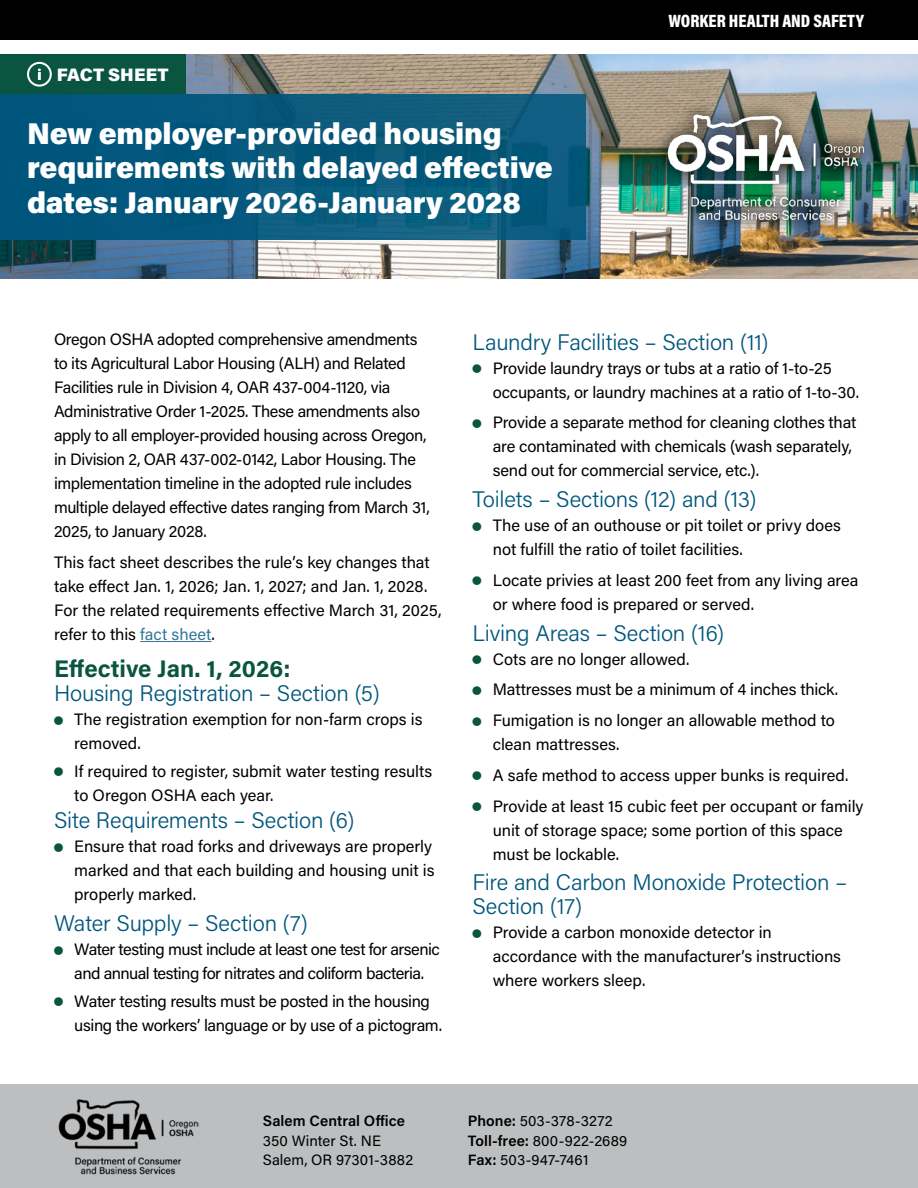
<style>
.page{position:relative;width:918px;height:1188px;background:#fff}
.page>*{position:absolute;margin:0;border:0;box-sizing:border-box;transform-origin:0 0}
.Fact_Sheet_Title{font:900 30px/34.5px "Acumin Pro";letter-spacing:-.01em;color:#fff}
.t1{font:700 24px "Acumin Pro";color:#095540}
.t2{font:300 22.5px/24px "Acumin Pro";letter-spacing:-.01em;color:#00567d}
.t3{font:900 18px "Acumin Pro Cond";color:#fff}
.t4{font:900 18px "Acumin Pro";letter-spacing:.005em;color:#fff}
.Body{font:16.5px/24px "Acumin Pro";letter-spacing:-.01em;color:#000}
.Body-2{font:16.5px/24px "Acumin Pro";letter-spacing:-.03em;color:#000}
.t5{font:15px/19.5px "Acumin Pro";letter-spacing:.01em;color:#000}
.t6{font:600 15px "Acumin Pro";letter-spacing:.005em;color:#000}
.s1{color:#337897}
.s2{font-weight:600}
</style>
<div class="page">
<hr style="left:140px;top:641px;width:72px;height:1px;background:#337897">
<img style="left:0;top:54px;width:918px;height:225px">
<div style="left:0;top:0;width:918px;height:40px;background:#000"></div>
<div style="left:0;top:54px;width:186px;height:40px;background:#095540"></div>
<svg style="left:27px;top:62px;width:25px;height:25px"></svg>
<div style="left:653px;top:100px;width:225px;height:134px;background:#000;opacity:.75"></div>
<img style="left:666px;top:112px;width:199px;height:109px">
<div style="left:0;top:1084px;width:918px;height:104px;background:#bcbec0"></div>
<img style="left:58px;top:1099px;width:140px;height:76px">
<svg style="left:0;top:94px;width:586px;height:146px;background:#07597d"></svg>
<p class="t4" style="left:57px;top:62px;width:113px">FACT SHEET</p>
<p class="Fact_Sheet_Title" style="left:27px;top:114px;width:527px">New employer-provided housing requirements with delayed effective dates: January 2026-January 2028</p>
<p class="t3" style="left:668px;top:9px;width:197px">WORKER HEALTH AND SAFETY</p>
<p class="Body" style="left:54px;top:327px;width:377px">Oregon OSHA adopted comprehensive amendments to its Agricultural Labor Housing (ALH) and Related Facilities rule in Division 4, OAR 437-004-1120, via Administrative Order 1-2025. These amendments also apply to all employer-provided housing across Oregon, in Division 2, OAR 437-002-0142, Labor Housing. The implementation timeline in the adopted rule includes multiple delayed effective dates ranging from March 31, 2025, to January 2028.</p>
<p class="Body" style="left:54px;top:549px;width:389px">This fact sheet describes the rule’s key changes that take effect Jan. 1, 2026; Jan. 1, 2027; and Jan. 1, 2028.<br>For the related requirements effective March 31, 2025, refer to this <span class="s1">fact sheet</span>.</p>
<h1 class="t1" style="left:54px;top:652px;width:238px">Effective Jan. 1, 2026:</h1>
<h2 class="t2" style="left:54px;top:681px;width:327px">Housing Registration – Section (5)</h2>
<p class="Body" style="left:74px;top:707px;width:350px">The registration exemption for non-farm crops is removed.</p>
<p class="Body" style="left:74px;top:758px;width:360px">If required to register, submit water testing results to Oregon OSHA each year.</p>
<h2 class="t2" style="left:54px;top:808px;width:302px">Site Requirements – Section (6)</h2>
<p class="Body" style="left:74px;top:834px;width:362px">Ensure that road forks and driveways are properly marked and that each building and housing unit is properly marked.</p>
<h2 class="t2" style="left:54px;top:910px;width:255px">Water Supply – Section (7)</h2>
<p class="Body-2" style="left:74px;top:937px;width:367px">Water testing must include at least one test for arsenic and annual testing for nitrates and coliform bacteria.</p>
<p class="Body" style="left:74px;top:988px;width:369px">Water testing results must be posted in the housing using the workers’ language or by use of a pictogram.</p>
<h2 class="t2" style="left:472px;top:329px;width:297px">Laundry Facilities – Section (11)</h2>
<p class="Body" style="left:493px;top:355px;width:368px">Provide laundry trays or tubs at a ratio of 1-to-25 occupants, or laundry machines at a ratio of 1-to-30.</p>
<p class="Body" style="left:493px;top:410px;width:365px">Provide a separate method for cleaning clothes that are contaminated with chemicals (wash separately, send out for commercial service, etc.).</p>
<h2 class="t2" style="left:472px;top:486px;width:285px">Toilets – Sections (12) and (13)</h2>
<p class="Body" style="left:493px;top:513px;width:350px">The use of an outhouse or pit toilet or privy does not fulfill the ratio of toilet facilities.</p>
<p class="Body" style="left:493px;top:567px;width:367px">Locate privies at least 200 feet from any living area or where food is prepared or served.</p>
<h2 class="t2" style="left:472px;top:620px;width:253px">Living Areas – Section (16)</h2>
<p class="Body" style="left:493px;top:646px;width:198px">Cots are no longer allowed.</p>
<p class="Body" style="left:493px;top:677px;width:347px">Mattresses must be a minimum of 4 inches thick.</p>
<p class="Body" style="left:493px;top:708px;width:344px">Fumigation is no longer an allowable method to clean mattresses.</p>
<p class="Body" style="left:493px;top:762px;width:357px">A safe method to access upper bunks is required.</p>
<p class="Body" style="left:493px;top:793px;width:372px">Provide at least 15 cubic feet per occupant or family unit of storage space; some portion of this space must be lockable.</p>
<h2 class="t2" style="left:472px;top:870px;width:376px">Fire and Carbon Monoxide Protection –<br>Section (17)</h2>
<p class="Body" style="left:493px;top:920px;width:350px">Provide a carbon monoxide detector in accordance with the manufacturer’s instructions where workers sleep.</p>
<p class="t6" style="left:263px;top:1111px;width:144px">Salem Central Office</p>
<p class="t5" style="left:263px;top:1130px;width:152px">350 Winter St. NE<br>Salem, OR 97301-3882</p>
<p class="t5" style="left:468px;top:1111px;width:161px"><span class="s2">Phone:</span> 503-378-3272<br><span class="s2">Toll-free:</span> 800-922-2689<br><span class="s2">Fax:</span> 503-947-7461</p>
</div>
